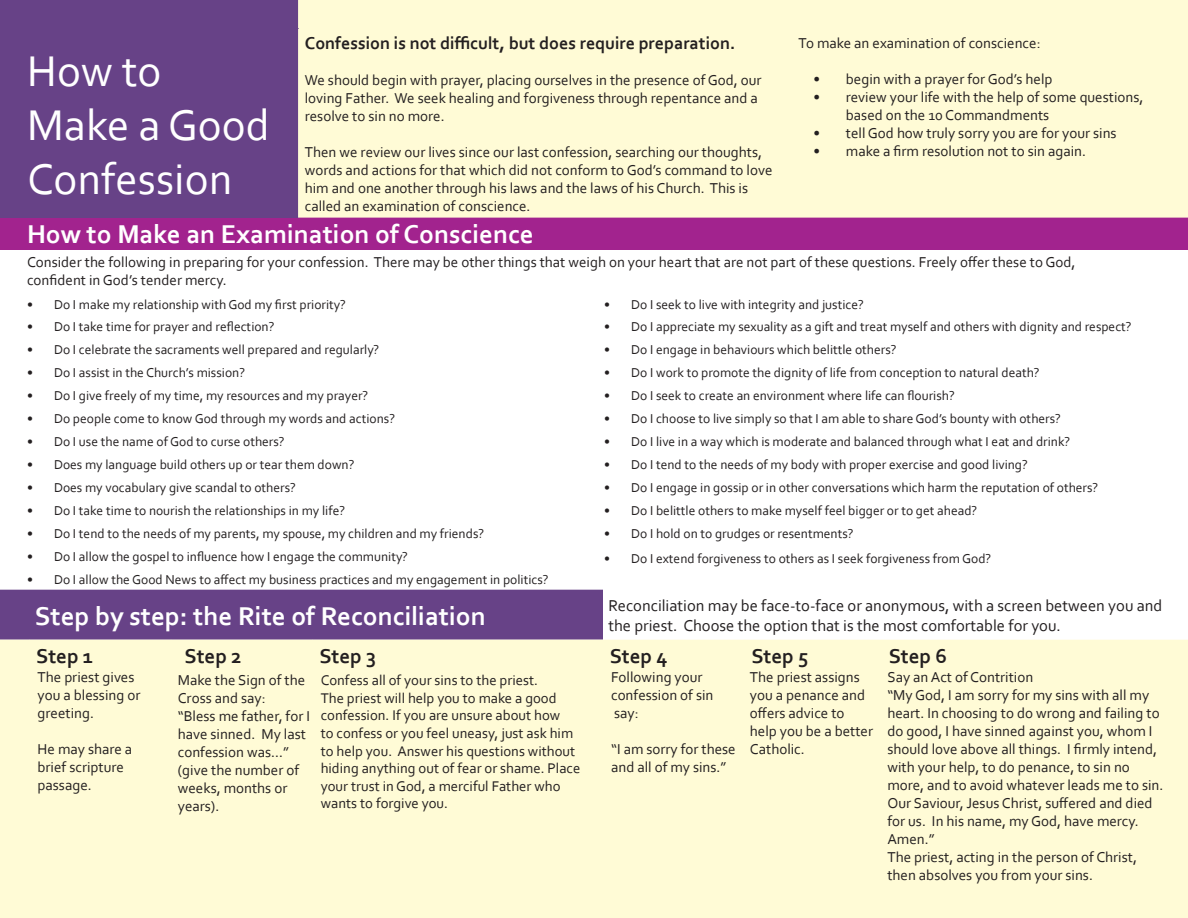
<style>
.page{position:relative;width:1188px;height:918px;background:#fff}
.page>*{position:absolute;margin:0;border:0;box-sizing:border-box;transform-origin:0 0}
.t1{font:45px/54px "Corbel";color:#fff}
.t2{font:700 27px "Corbel";color:#fff}
.t3{font:700 21px "Corbel";color:#231f20}
.t4{font:700 18px "Corbel";color:#231f20}
.t5{font:16.5px "Corbel";color:#231f20}
.t6{font:15px/18px "Corbel";color:#231f20}
.t7{font:14.7px/17.7px "Corbel";color:#231f20}
.t8{font:13.5px "Corbel";color:#231f20}
</style>
<div class="page">
<div style="left:0;top:0;width:298px;height:164px;background:#674287"></div>
<div style="left:298px;top:0;width:890px;height:29px;background:#fffbd6"></div>
<div style="left:0;top:216px;width:1188px;height:34px;background:#a2238e"></div>
<div style="left:0;top:590px;width:603px;height:50px;background:#674287"></div>
<div style="left:0;top:640px;width:1188px;height:278px;background:#fffbd6"></div>
<div style="left:0;top:29px;width:298px;height:189px;background:#674287"></div>
<div style="left:298px;top:29px;width:890px;height:189px;background:#fffbd6"></div>
<p class="t1" style="left:27px;top:43px;width:244px">How to<br>Make a Good<br>Confession</p>
<p class="t4" style="left:305px;top:32px;width:432px">Confession is not difficult, but does require preparation.</p>
<p class="t6" style="left:305px;top:70px;width:458px">We should begin with prayer, placing ourselves in the presence of God, our loving Father. We seek healing and forgiveness through repentance and a resolve to sin no more.</p>
<p class="t6" style="left:305px;top:142px;width:469px">Then we review our lives since our last confession, searching our thoughts, words and actions for that which did not conform to God’s command to love him and one another through his laws and the laws of his Church. This is called an examination of conscience.</p>
<p class="t6" style="left:799px;top:33px;width:244px">To make an examination of conscience:</p>
<p class="t6" style="left:814px;top:69px;width:240px">• begin with a prayer for God’s help</p>
<p class="t6" style="left:814px;top:87px;width:331px">• review your life with the help of some questions,</p>
<p class="t6" style="left:846px;top:105px;width:205px">based on the 10 Commandments</p>
<p class="t6" style="left:814px;top:123px;width:305px">• tell God how truly sorry you are for your sins</p>
<p class="t6" style="left:814px;top:141px;width:274px">• make a firm resolution not to sin again.</p>
<p class="t2" style="left:27px;top:217px;width:508px">How to Make an Examination of Conscience</p>
<p class="t6" style="left:27px;top:253px;width:1050px">Consider the following in preparing for your confession. There may be other things that weigh on your heart that are not part of these questions. Freely offer these to God,</p>
<p class="t6" style="left:27px;top:271px;width:201px">confident in God’s tender mercy.</p>
<p class="t8" style="left:27px;top:296px;width:320px">• Do I make my relationship with God my first priority?</p>
<p class="t8" style="left:27px;top:319px;width:249px">• Do I take time for prayer and reflection?</p>
<p class="t8" style="left:27px;top:342px;width:354px">• Do I celebrate the sacraments well prepared and regularly?</p>
<p class="t8" style="left:27px;top:365px;width:220px">• Do I assist in the Church’s mission?</p>
<p class="t8" style="left:27px;top:387px;width:343px">• Do I give freely of my time, my resources and my prayer?</p>
<p class="t8" style="left:27px;top:410px;width:370px">• Do people come to know God through my words and actions?</p>
<p class="t8" style="left:27px;top:433px;width:259px">• Do I use the name of God to curse others?</p>
<p class="t8" style="left:27px;top:456px;width:329px">• Does my language build others up or tear them down?</p>
<p class="t8" style="left:27px;top:479px;width:270px">• Does my vocabulary give scandal to others?</p>
<p class="t8" style="left:27px;top:502px;width:320px">• Do I take time to nourish the relationships in my life?</p>
<p class="t8" style="left:27px;top:525px;width:459px">• Do I tend to the needs of my parents, my spouse, my children and my friends?</p>
<p class="t8" style="left:27px;top:548px;width:383px">• Do I allow the gospel to influence how I engage the community?</p>
<p class="t8" style="left:27px;top:571px;width:523px">• Do I allow the Good News to affect my business practices and my engagement in politics?</p>
<p class="t8" style="left:604px;top:296px;width:261px">• Do I seek to live with integrity and justice?</p>
<p class="t8" style="left:604px;top:319px;width:529px">• Do I appreciate my sexuality as a gift and treat myself and others with dignity and respect?</p>
<p class="t8" style="left:604px;top:342px;width:294px">• Do I engage in behaviours which belittle others?</p>
<p class="t8" style="left:604px;top:365px;width:437px">• Do I work to promote the dignity of life from conception to natural death?</p>
<p class="t8" style="left:604px;top:387px;width:352px">• Do I seek to create an environment where life can flourish?</p>
<p class="t8" style="left:604px;top:410px;width:458px">• Do I choose to live simply so that I am able to share God’s bounty with others?</p>
<p class="t8" style="left:604px;top:433px;width:468px">• Do I live in a way which is moderate and balanced through what I eat and drink?</p>
<p class="t8" style="left:604px;top:456px;width:425px">• Do I tend to the needs of my body with proper exercise and good living?</p>
<p class="t8" style="left:604px;top:479px;width:496px">• Do I engage in gossip or in other conversations which harm the reputation of others?</p>
<p class="t8" style="left:604px;top:502px;width:375px">• Do I belittle others to make myself feel bigger or to get ahead?</p>
<p class="t8" style="left:604px;top:525px;width:251px">• Do I hold on to grudges or resentments?</p>
<p class="t8" style="left:604px;top:550px;width:389px">• Do I extend forgiveness to others as I seek forgiveness from God?</p>
<p class="t2" style="left:35px;top:599px;width:452px">Step by step: the Rite of Reconciliation</p>
<p class="t5" style="left:608px;top:595px;width:556px">Reconciliation may be face-to-face or anonymous, with a screen between you and</p>
<p class="t5" style="left:608px;top:615px;width:454px">the priest. Choose the option that is the most comfortable for you.</p>
<p class="t3" style="left:36px;top:643px;width:59px">Step 1</p>
<p class="t3" style="left:185px;top:643px;width:59px">Step 2</p>
<p class="t3" style="left:319px;top:643px;width:58px">Step 3</p>
<p class="t3" style="left:610px;top:643px;width:59px">Step 4</p>
<p class="t3" style="left:751px;top:643px;width:58px">Step 5</p>
<p class="t3" style="left:889px;top:643px;width:60px">Step 6</p>
<p class="t6" style="left:38px;top:668px;width:104px">The priest gives you a blessing or greeting.</p>
<p class="t6" style="left:38px;top:740px;width:96px">He may share a brief scripture passage.</p>
<p class="t6" style="left:750px;top:668px;width:125px">The priest assigns you a penance and offers advice to help you be a better<br>Catholic.</p>
<p class="t6" style="left:887px;top:668px;width:147px">Say an Act of Contrition</p>
<p class="t7" style="left:321px;top:671px;width:261px">Confess all of your sins to the priest.<br>The priest will help you to make a good confession. If you are unsure about how<br>to confess or you feel uneasy, just ask him to help you. Answer his questions without hiding anything out of fear or shame. Place your trust in God, a merciful Father who wants to forgive you.</p>
<p class="t6" style="left:611px;top:668px;width:104px">Following your confession of sin</p>
<p class="t6" style="left:178px;top:671px;width:129px">Make the Sign of the<br>Cross and say:</p>
<p class="t6" style="left:178px;top:707px;width:134px">“Bless me father, for I have sinned. My last confession was…” (give the number of weeks, months or years).</p>
<p class="t6" style="left:887px;top:686px;width:278px">“My God, I am sorry for my sins with all my heart. In choosing to do wrong and failing to do good, I have sinned against you, whom I should love above all things. I firmly intend, with your help, to do penance, to sin no more, and to avoid whatever leads me to sin.<br>Our Saviour, Jesus Christ, suffered and died for us. In his name, my God, have mercy.<br>Amen.”</p>
<p class="t6" style="left:887px;top:848px;width:251px">The priest, acting in the person of Christ,</p>
<p class="t6" style="left:887px;top:866px;width:207px">then absolves you from your sins.</p>
<p class="t6" style="left:614px;top:704px;width:26px">say:</p>
<p class="t6" style="left:611px;top:740px;width:126px">“I am sorry for these and all of my sins.”</p>
</div>
